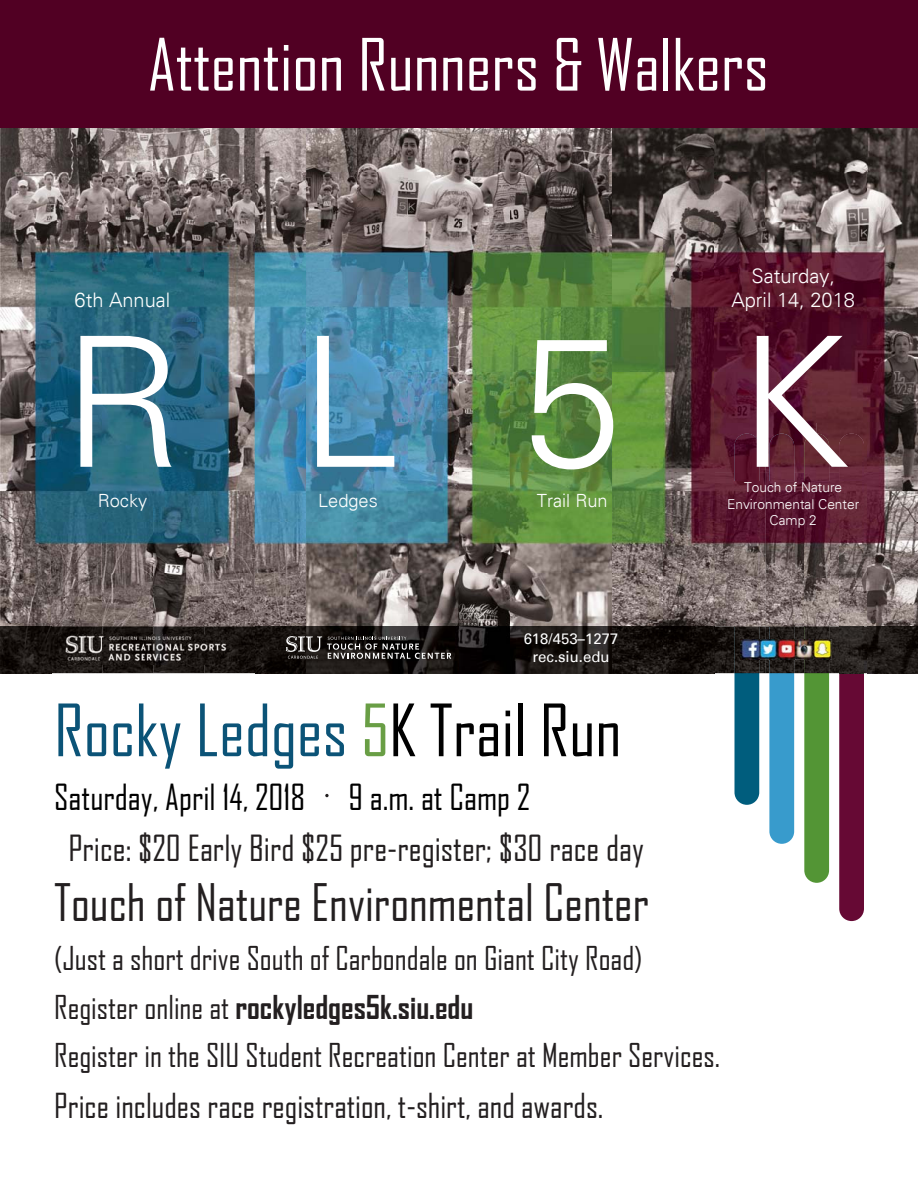
<style>
.page{position:relative;width:918px;height:1188px;background:#fff}
.page>*{position:absolute;margin:0;border:0;box-sizing:border-box;transform-origin:0 0}
.t1{font:300 182.1px "Univers";color:#fff}
.t2{font:69px "Agency FB";color:#fff}
.t3{font:69px "Agency FB";color:#0b5377}
.t4{font:49.5px "Agency FB";color:#231f20}
.t5{font:34.5px "Agency FB";color:#231f20}
.t6{font:34.5px "Agency FB";color:#000}
.t7{font:33px "Agency FB";color:#231f20}
.t8{font:31.5px "Agency FB";color:#231f20}
.t9{font:700 31.5px "Agency FB";color:#231f20}
.t10{font:300 20.1px/24px "Univers";color:#fff;text-align:center}
.t11{font:300 18.15px "Univers";color:#fff}
.t12{font:15px/17.9px "Univers";color:#fff;text-align:center}
.t13{font:300 13.65px/16.4px "Univers";color:#fff;text-align:center}
.s1{color:#699e45}
.s2{color:#000}
.s3{font-weight:400}
</style>
<div class="page">
<div style="left:735px;top:434px;width:24px;height:371px;background:#005d7d;border-radius:12px"></div>
<div style="left:769px;top:434px;width:25px;height:410px;background:#389bcc;border-radius:12px"></div>
<div style="left:804px;top:434px;width:25px;height:449px;background:#539535;border-radius:12px"></div>
<div style="left:839px;top:434px;width:25px;height:487px;background:#660934;border-radius:12px"></div>
<img style="left:1px;top:128px;width:867px;height:44px">
<img style="left:868px;top:122px;width:50px;height:50px">
<img style="left:1px;top:172px;width:917px;height:301px">
<img style="left:1px;top:473px;width:803px;height:200px">
<img style="left:829px;top:473px;width:89px;height:153px">
<img style="left:735px;top:434px;width:24px;height:239px">
<img style="left:769px;top:434px;width:25px;height:239px">
<img style="left:804px;top:434px;width:25px;height:192px">
<img style="left:839px;top:434px;width:25px;height:192px">
<img style="left:804px;top:626px;width:114px;height:47px">
<img style="left:60px;top:635px;width:169px;height:30px">
<svg style="left:286px;top:636px;width:165px;height:23px;background:#423f3e"></svg>
<img style="left:740px;top:639px;width:92px;height:20px">
<img style="left:769px;top:639px;width:25px;height:20px">
<img style="left:804px;top:639px;width:25px;height:20px">
<div style="left:0;top:0;width:917px;height:128px;background:#510023"></div>
<svg style="left:325px;top:794px;width:4px;height:3px"></svg>
<h2 class="t2" style="left:148px;top:23px;width:622px">Attention Runners &amp; Walkers</h2>
<p class="t10" style="left:731px;top:264px;width:125px">Saturday,<br>April 14, 2018</p>
<h1 class="t1" style="left:62px;top:293px;width:789px">RL5K</h1>
<p class="t10" style="left:75px;top:288px;width:97px">6th Annual</p>
<p class="t11" style="left:98px;top:490px;width:51px">Rocky</p>
<p class="t11" style="left:318px;top:490px;width:61px">Ledges</p>
<p class="t11" style="left:537px;top:490px;width:72px">Trail Run</p>
<p class="t13" style="left:727px;top:479px;width:134px">Touch of Nature<br>Environmental Center<br>Camp 2</p>
<p class="t12" style="left:524px;top:630px;width:96px">618/453–1277 rec.siu.edu</p>
<h2 class="t3" style="left:54px;top:688px;width:569px">Rocky Ledges <span class="s1">5</span><span class="s2">K Trail Run</span></h2>
<p class="t6" style="left:54px;top:776px;width:478px">Saturday, April 14, 2018 9 a.m. at Camp 2</p>
<p class="t5" style="left:68px;top:827px;width:577px">Price: $20 Early Bird $25 pre-register; $30 race day</p>
<h3 class="t4" style="left:54px;top:872px;width:596px">Touch of Nature Environmental Center</h3>
<p class="t8" style="left:54px;top:939px;width:590px">(Just a short drive South of Carbondale on Giant City Road)</p>
<p class="t9" style="left:54px;top:987px;width:421px"><span class="s3">Register online at</span> rockyledges5k.siu.edu</p>
<p class="t8" style="left:54px;top:1036px;width:667px">Register in the SIU Student Recreation Center at Member Services.</p>
<p class="t7" style="left:54px;top:1085px;width:551px">Price includes race registration, t-shirt, and awards.</p>
</div>
